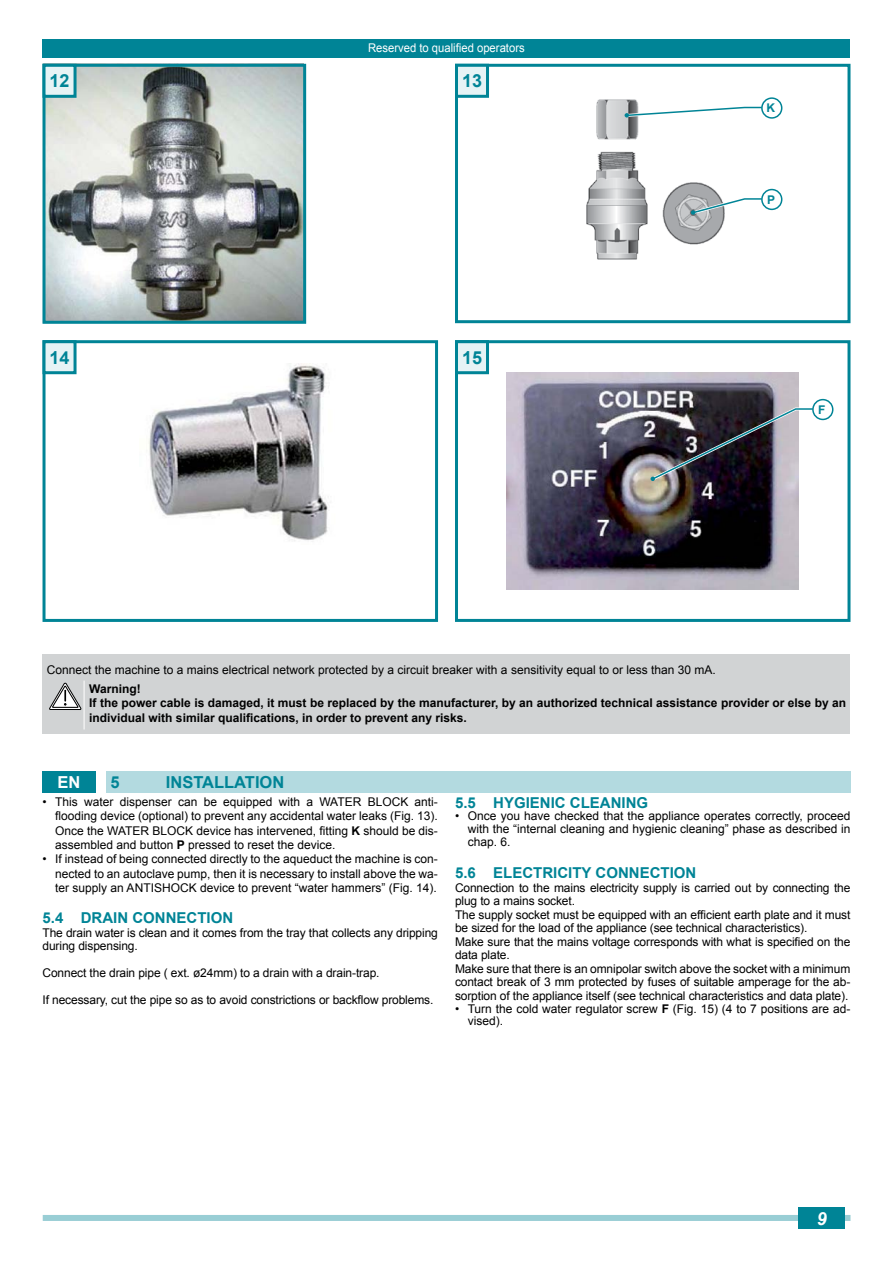
<style>
.page{position:relative;width:893px;height:1263px;background:#fff}
.page>*{position:absolute;margin:0;border:0;box-sizing:border-box;transform-origin:0 0}
.t1{font:700 18px "Arial";color:#008496}
.t2{font:italic 700 18px "Arial";color:#fff}
.t3{font:700 16.5px "Arial";color:#008496}
.t4{font:700 16.5px "Arial";color:#fff}
.t5{font:700 15px "Arial";color:#008496}
.t6{font:12px/13.5px "Arial";letter-spacing:-.01em;color:#000;text-align:justify}
.t7{font:700 12px/14.4px "Arial";color:#000}
.t8{font:12px "Arial";color:#fff;scale:.94 1}
.t9{font:700 12px "Arial";color:#008496}
.s1{font-weight:700}
</style>
<div class="page">
<div style="left:43px;top:1215px;width:807px;height:6px;background:#99ced5"></div>
<div style="left:798px;top:1207px;width:47px;height:22px;background:#008496"></div>
<div style="left:43px;top:39px;width:807px;height:18px;background:#008496"></div>
<div style="left:43px;top:654px;width:807px;height:79px;background:#d1d3d4"></div>
<svg style="left:49px;top:683px;width:32px;height:27px"></svg>
<hr style="left:84px;top:681px;width:1px;height:48px;background:#fff">
<div style="left:106px;top:772px;width:744px;height:21px;background:#b3dae0"></div>
<div style="left:43px;top:772px;width:53px;height:21px;background:#008496"></div>
<img style="left:47px;top:68px;width:255px;height:252px">
<div style="left:43px;top:64px;width:263px;height:260px;border:3px solid #008496"></div>
<div style="left:44px;top:65px;width:31px;height:31px;background:#e6f3f5"></div>
<div style="left:43px;top:64px;width:34px;height:34px;border:3px solid #008496"></div>
<img style="left:586px;top:99px;width:139px;height:161px">
<div style="left:455px;top:64px;width:395px;height:259px;border:3px solid #008496"></div>
<img style="left:148px;top:364px;width:180px;height:177px">
<div style="left:43px;top:340px;width:395px;height:282px;border:3px solid #008496"></div>
<img style="left:507px;top:372px;width:292px;height:217px">
<div style="left:455px;top:340px;width:395px;height:282px;border:3px solid #008496"></div>
<div style="left:456px;top:65px;width:31px;height:31px;background:#e6f3f5"></div>
<div style="left:455px;top:64px;width:34px;height:34px;border:3px solid #008496"></div>
<div style="left:44px;top:342px;width:31px;height:31px;background:#e6f3f5"></div>
<div style="left:43px;top:340px;width:34px;height:34px;border:3px solid #008496"></div>
<div style="left:456px;top:342px;width:31px;height:31px;background:#e6f3f5"></div>
<div style="left:455px;top:340px;width:34px;height:34px;border:3px solid #008496"></div>
<div style="left:761px;top:189px;width:21px;height:21px;border:2px solid #008496;border-radius:50%"></div>
<svg style="left:690px;top:196px;width:75px;height:20px"></svg>
<div style="left:761px;top:97px;width:21px;height:22px;border:2px solid #008496;border-radius:50%"></div>
<svg style="left:624px;top:104px;width:141px;height:15px"></svg>
<div style="left:812px;top:399px;width:21px;height:21px;border:2px solid #008496;border-radius:50%"></div>
<svg style="left:649px;top:406px;width:167px;height:77px;background:#5f5c64"></svg>
<p class="t8" style="left:368px;top:40px;width:168px">Reserved to qualified operators</p>
<h1 class="t1" style="left:50px;top:69px;width:22px">12</h1>
<h1 class="t1" style="left:462px;top:69px;width:22px">13</h1>
<h1 class="t1" style="left:50px;top:346px;width:22px">14</h1>
<h1 class="t1" style="left:462px;top:346px;width:22px">15</h1>
<p class="t9" style="left:767px;top:100px;width:10px">K</p>
<p class="t9" style="left:767px;top:192px;width:10px">P</p>
<p class="t9" style="left:818px;top:402px;width:9px">F</p>
<p class="t6" style="left:47px;top:664px;width:670px">Connect the machine to a mains electrical network protected by a circuit breaker with a sensitivity equal to or less than 30 mA.</p>
<p class="t7" style="left:89px;top:682px;width:758px">Warning!<br>If the power cable is damaged, it must be replaced by the manufacturer, by an authorized technical assistance provider or else by an individual with similar qualifications, in order to prevent any risks.</p>
<h2 class="t3" style="left:111px;top:772px;width:11px">5</h2>
<h2 class="t3" style="left:166px;top:772px;width:120px">INSTALLATION</h2>
<p class="t6" style="left:55px;top:794px;width:384px;line-height:14.4px;text-indent:-13px">• This water dispenser can be equipped with a WATER BLOCK anti&shy;flooding device (optional) to prevent any accidental water leaks (Fig. 13).<br>Once the WATER BLOCK device has intervened, fitting <span class="s1">K</span> should be dis&shy;assembled and button <span class="s1">P</span> pressed to reset the device.</p>
<p class="t6" style="left:55px;top:852px;width:384px;line-height:14.4px;text-indent:-13px">• If instead of being connected directly to the aqueduct the machine is con&shy;nected to an autoclave pump, then it is necessary to install above the wa&shy;ter supply an ANTISHOCK device to prevent “water hammers” (Fig. 14).</p>
<p class="t5" style="left:43px;top:908px;width:192px">5.4 DRAIN CONNECTION</p>
<p class="t6" style="left:43px;top:926px;width:397px">The drain water is clean and it comes from the tray that collects any dripping during dispensing.</p>
<p class="t6" style="left:43px;top:966px;width:339px">Connect the drain pipe ( ext. ø24mm) to a drain with a drain-trap.</p>
<p class="t6" style="left:43px;top:993px;width:392px">If necessary, cut the pipe so as to avoid constrictions or backflow problems.</p>
<h2 class="t4" style="left:58px;top:772px;width:24px">EN</h2>
<p class="t5" style="left:455px;top:792px;width:195px">5.5 HYGIENIC CLEANING</p>
<p class="t6" style="left:468px;top:810px;width:384px;line-height:12.8px;text-indent:-13px">• Once you have checked that the appliance operates correctly, proceed with the “internal cleaning and hygienic cleaning” phase as described in chap. 6.</p>
<p class="t5" style="left:455px;top:863px;width:243px">5.6 ELECTRICITY CONNECTION</p>
<p class="t6" style="left:455px;top:881px;width:397px;text-align:left">Connection to the mains electricity supply is carried out by connecting the plug to a mains socket.<br>The supply socket must be equipped with an efficient earth plate and it must be sized for the load of the appliance (see technical characteristics).<br>Make sure that the mains voltage corresponds with what is specified on the data plate.<br>Make sure that there is an omnipolar switch above the socket with a minimum contact break of 3 mm protected by fuses of suitable amperage for the ab&shy;sorption of the appliance itself (see technical characteristics and data plate).</p>
<p class="t6" style="left:468px;top:1002px;width:384px;line-height:12.8px;text-indent:-13px">• Turn the cold water regulator screw <span class="s1">F</span> (Fig. 15) (4 to 7 positions are ad&shy;vised).</p>
<h1 class="t2" style="left:817px;top:1206px;width:12px">9</h1>
</div>
